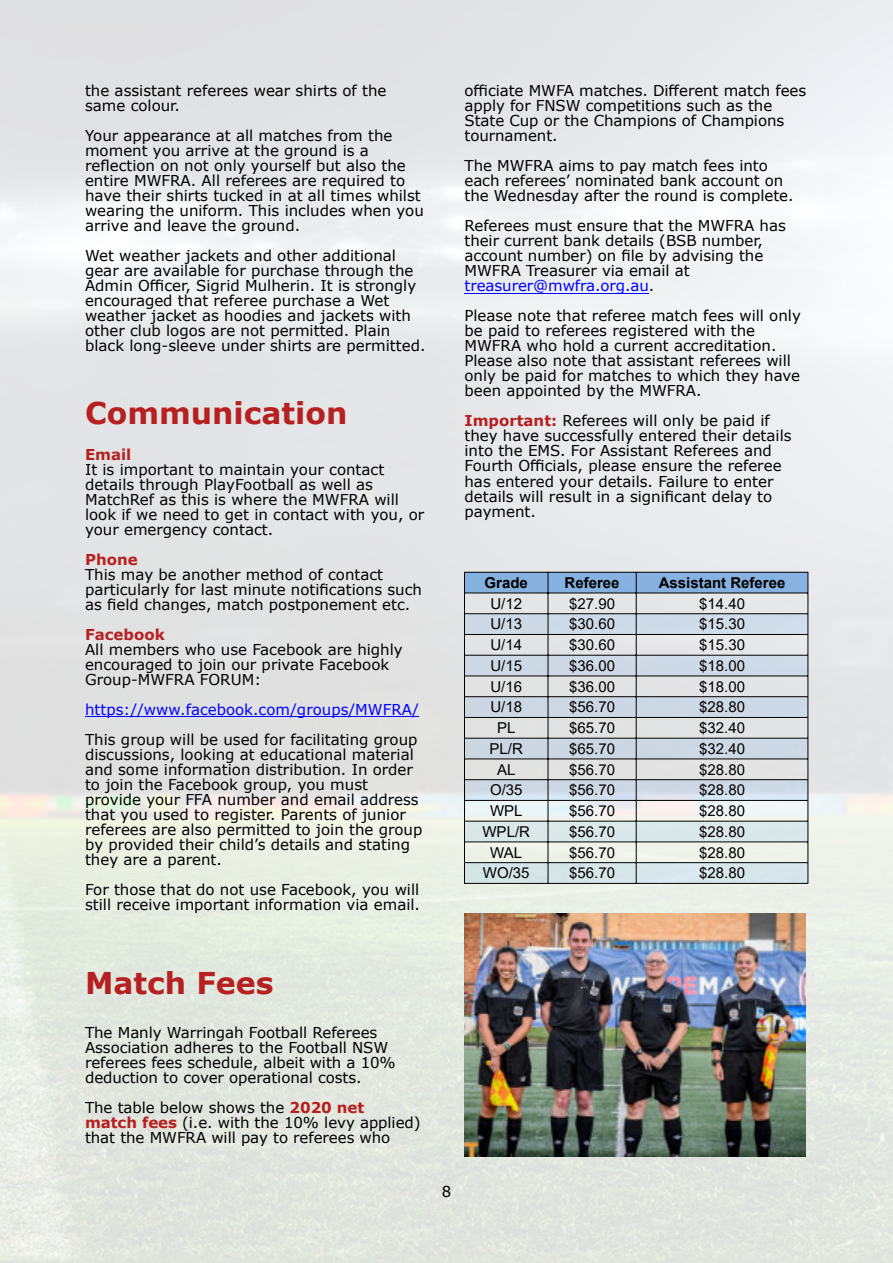
<style>
.page{position:relative;width:893px;height:1263px;background:#fff}
.page>*{position:absolute;margin:0;border:0;box-sizing:border-box;transform-origin:0 0}
.t1{font:700 30px "Verdana";color:#b62020}
.t2{font:15px/15px "Verdana";color:#000}
.t3{font:15px "Arial";color:#000}
.t4{font:15px "Verdana";color:#00f}
.t5{font:700 15px "Arial";color:#000}
.t6{font:700 15px "Verdana";color:#b62020}
.s1{color:#00f}
.s2{font-weight:700;color:#b62020}
</style>
<div class="page">
<img style="left:0;top:0;width:893px;height:1263px">
<hr style="left:85px;top:716px;width:334px;height:1px;background:#00f">
<hr style="left:464px;top:293px;width:185px;height:1px;background:#00f">
<div style="left:464px;top:572px;width:344px;height:21px;background:#86b1e1"></div>
<svg style="left:465px;top:614px;width:342px;height:269px"></svg>
<hr style="left:464px;top:572px;width:1px;height:312px;background:#000">
<hr style="left:807px;top:572px;width:1px;height:312px;background:#000">
<hr style="left:548px;top:572px;width:1px;height:311px;background:#000">
<hr style="left:636px;top:572px;width:1px;height:311px;background:#000">
<hr style="left:464px;top:572px;width:344px;height:1px;background:#000">
<hr style="left:464px;top:593px;width:344px;height:1px;background:#000">
<hr style="left:464px;top:613px;width:344px;height:1px;background:#000">
<hr style="left:464px;top:634px;width:344px;height:1px;background:#000">
<hr style="left:464px;top:655px;width:344px;height:1px;background:#000">
<hr style="left:464px;top:676px;width:344px;height:1px;background:#000">
<hr style="left:464px;top:696px;width:344px;height:1px;background:#000">
<hr style="left:464px;top:717px;width:344px;height:1px;background:#000">
<hr style="left:464px;top:738px;width:344px;height:1px;background:#000">
<hr style="left:464px;top:758px;width:344px;height:1px;background:#000">
<hr style="left:464px;top:779px;width:344px;height:1px;background:#000">
<hr style="left:464px;top:800px;width:344px;height:1px;background:#000">
<hr style="left:464px;top:821px;width:344px;height:1px;background:#000">
<hr style="left:464px;top:841px;width:344px;height:1px;background:#000">
<hr style="left:464px;top:862px;width:344px;height:1px;background:#000">
<hr style="left:464px;top:883px;width:344px;height:1px;background:#000">
<img style="left:464px;top:914px;width:341px;height:243px">
<p class="t2" style="left:85px;top:85px;width:303px">the assistant referees wear shirts of the same colour.</p>
<p class="t2" style="left:85px;top:130px;width:340px">Your appearance at all matches from the moment you arrive at the ground is a reflection on not only yourself but also the entire MWFRA. All referees are required to have their shirts tucked in at all times whilst wearing the uniform. This includes when you arrive and leave the ground.</p>
<p class="t2" style="left:85px;top:250px;width:342px">Wet weather jackets and other additional gear are available for purchase through the Admin Officer, Sigrid Mulherin. It is strongly encouraged that referee purchase a Wet weather jacket as hoodies and jackets with other club logos are not permitted. Plain black long-sleeve under shirts are permitted.</p>
<h1 class="t1" style="left:85px;top:401px;width:264px">Communication</h1>
<p class="t6" style="left:85px;top:448px;width:48px">Email</p>
<p class="t2" style="left:85px;top:463px;width:341px">It is important to maintain your contact details through PlayFootball as well as MatchRef as this is where the MWFRA will look if we need to get in contact with you, or your emergency contact.</p>
<p class="t6" style="left:85px;top:553px;width:54px">Phone</p>
<p class="t2" style="left:85px;top:568px;width:339px">This may be another method of contact particularly for last minute notifications such as field changes, match postponement etc.</p>
<p class="t6" style="left:85px;top:628px;width:81px">Facebook</p>
<p class="t2" style="left:85px;top:643px;width:319px">All members who use Facebook are highly encouraged to join our private Facebook<br>Group-MWFRA FORUM:</p>
<p class="t4" style="left:85px;top:703px;width:335px">https://www.facebook.com/groups/MWFRA/</p>
<p class="t2" style="left:85px;top:733px;width:339px">This group will be used for facilitating group discussions, looking at educational material and some information distribution. In order to join the Facebook group, you must provide your FFA number and email address that you used to register. Parents of junior referees are also permitted to join the group by provided their child’s details and stating they are a parent.</p>
<p class="t2" style="left:85px;top:883px;width:337px">For those that do not use Facebook, you will still receive important information via email.</p>
<p class="t2" style="left:464px;top:85px;width:343px">officiate MWFA matches. Different match fees apply for FNSW competitions such as the State Cup or the Champions of Champions tournament.</p>
<p class="t2" style="left:464px;top:160px;width:331px">The MWFRA aims to pay match fees into each referees’ nominated bank account on the Wednesday after the round is complete.</p>
<p class="t2" style="left:464px;top:220px;width:323px">Referees must ensure that the MWFRA has their current bank details (BSB number, account number) on file by advising the MWFRA Treasurer via email at <span class="s1">treasurer@mwfra.org.au</span>.</p>
<p class="t2" style="left:464px;top:310px;width:338px">Please note that referee match fees will only be paid to referees registered with the MWFRA who hold a current accreditation.<br>Please also note that assistant referees will only be paid for matches to which they have been appointed by the MWFRA.</p>
<p class="t2" style="left:464px;top:415px;width:329px"><span class="s2">Important:</span> Referees will only be paid if they have successfully entered their details into the EMS. For Assistant Referees and Fourth Officials, please ensure the referee has entered your details. Failure to enter details will result in a significant delay to payment.</p>
<p class="t5" style="left:485px;top:577px;width:45px">Grade</p>
<p class="t5" style="left:565px;top:577px;width:57px">Referee</p>
<p class="t5" style="left:659px;top:577px;width:128px">Assistant Referee</p>
<p class="t3" style="left:490px;top:598px;width:33px">U/12</p>
<p class="t3" style="left:569px;top:598px;width:47px">$27.90</p>
<p class="t3" style="left:699px;top:598px;width:47px">$14.40</p>
<p class="t3" style="left:490px;top:618px;width:33px">U/13</p>
<p class="t3" style="left:569px;top:618px;width:47px">$30.60</p>
<p class="t3" style="left:699px;top:618px;width:47px">$15.30</p>
<p class="t3" style="left:490px;top:639px;width:33px">U/14</p>
<p class="t3" style="left:569px;top:639px;width:47px">$30.60</p>
<p class="t3" style="left:699px;top:639px;width:47px">$15.30</p>
<p class="t3" style="left:490px;top:660px;width:33px">U/15</p>
<p class="t3" style="left:569px;top:660px;width:47px">$36.00</p>
<p class="t3" style="left:699px;top:660px;width:47px">$18.00</p>
<p class="t3" style="left:490px;top:681px;width:33px">U/16</p>
<p class="t3" style="left:569px;top:681px;width:47px">$36.00</p>
<p class="t3" style="left:699px;top:681px;width:47px">$18.00</p>
<p class="t3" style="left:490px;top:701px;width:33px">U/18</p>
<p class="t3" style="left:569px;top:701px;width:47px">$56.70</p>
<p class="t3" style="left:699px;top:701px;width:47px">$28.80</p>
<p class="t3" style="left:497px;top:722px;width:20px">PL</p>
<p class="t3" style="left:569px;top:722px;width:47px">$65.70</p>
<p class="t3" style="left:699px;top:722px;width:47px">$32.40</p>
<p class="t3" style="left:490px;top:743px;width:35px">PL/R</p>
<p class="t3" style="left:569px;top:743px;width:47px">$65.70</p>
<p class="t3" style="left:699px;top:743px;width:47px">$32.40</p>
<p class="t3" style="left:497px;top:764px;width:20px">AL</p>
<p class="t3" style="left:569px;top:764px;width:47px">$56.70</p>
<p class="t3" style="left:699px;top:764px;width:47px">$28.80</p>
<p class="t3" style="left:490px;top:784px;width:34px">O/35</p>
<p class="t3" style="left:569px;top:784px;width:47px">$56.70</p>
<p class="t3" style="left:699px;top:784px;width:47px">$28.80</p>
<p class="t3" style="left:490px;top:805px;width:34px">WPL</p>
<p class="t3" style="left:569px;top:805px;width:47px">$56.70</p>
<p class="t3" style="left:699px;top:805px;width:47px">$28.80</p>
<p class="t3" style="left:482px;top:826px;width:49px">WPL/R</p>
<p class="t3" style="left:569px;top:826px;width:47px">$56.70</p>
<p class="t3" style="left:699px;top:826px;width:47px">$28.80</p>
<p class="t3" style="left:490px;top:847px;width:33px">WAL</p>
<p class="t3" style="left:569px;top:847px;width:47px">$56.70</p>
<p class="t3" style="left:699px;top:847px;width:47px">$28.80</p>
<p class="t3" style="left:483px;top:867px;width:48px">WO/35</p>
<p class="t3" style="left:569px;top:867px;width:47px">$56.70</p>
<p class="t3" style="left:699px;top:867px;width:47px">$28.80</p>
<h1 class="t1" style="left:85px;top:971px;width:190px">Match Fees</h1>
<p class="t2" style="left:85px;top:1026px;width:312px">The Manly Warringah Football Referees Association adheres to the Football NSW referees fees schedule, albeit with a 10% deduction to cover operational costs.</p>
<p class="t2" style="left:85px;top:1101px;width:337px">The table below shows the <span class="s2">2020 net<br>match fees</span> (i.e. with the 10% levy applied) that the MWFRA will pay to referees who</p>
<p class="t2" style="left:442px;top:1185px;width:11px">8</p>
</div>
